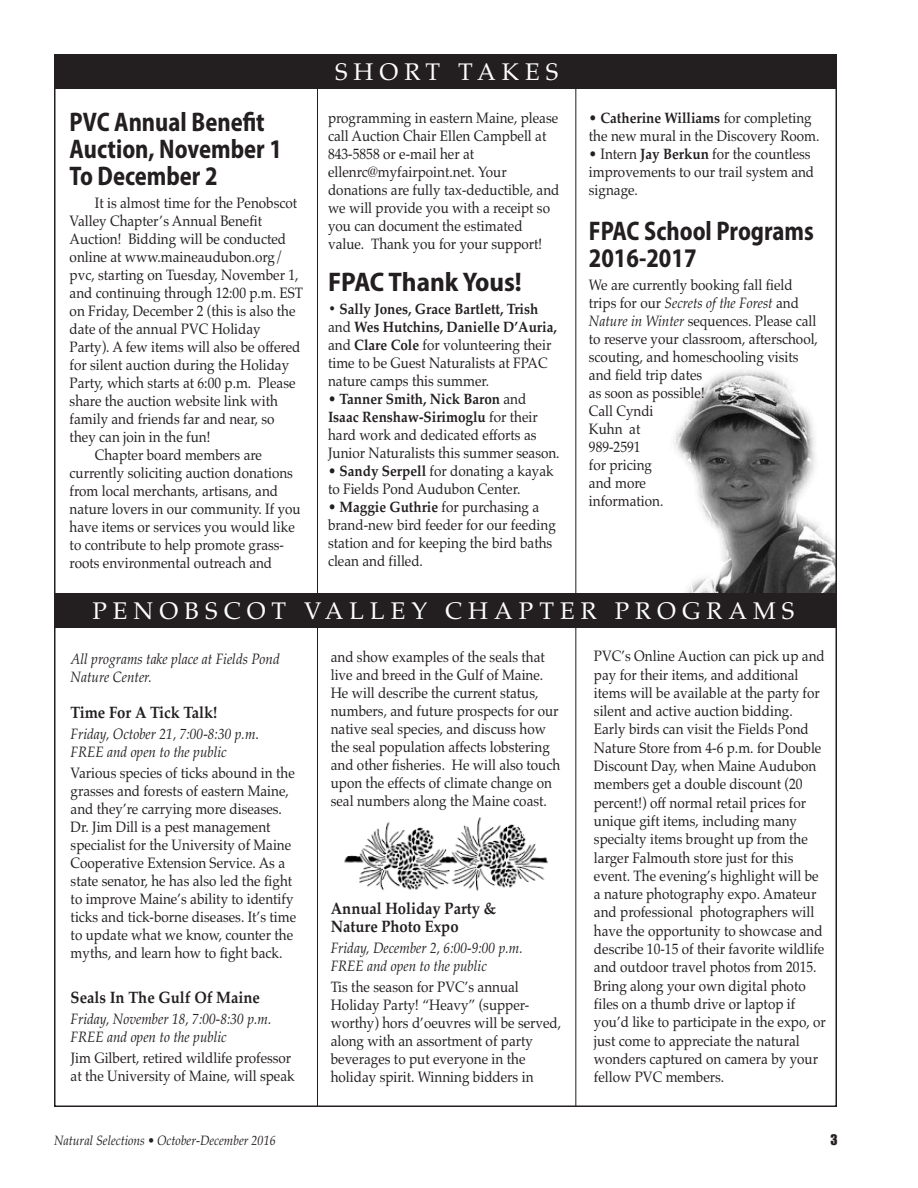
<style>
.page{position:relative;width:918px;height:1188px;background:#fff}
.page>*{position:absolute;margin:0;border:0;box-sizing:border-box;transform-origin:0 0}
.t1{font:700 semi-condensed 27px/27px "Myriad Pro";color:#231f20;scale:.9 1}
.t2{font:700 semi-condensed 27px "Myriad Pro";color:#231f20}
.t3{font:24px "Palatino";letter-spacing:.25em;color:#fff}
.t4{font:700 16.5px/18px "Palatino";color:#231f20;scale:.9 1}
.t5{font:15px/18px "Palatino";color:#231f20;scale:.9 1}
.t6{font:italic 15px/18px "Palatino";color:#231f20;scale:.9 1}
.t7{font:italic 13.5px "Palatino";color:#231f20;scale:.9 1}
.t8{font:13.5px "Impact";color:#231f20}
.s1{font-weight:700}
.s2{font-style:italic}
.s3{font-style:normal}
</style>
<div class="page">
<img style="left:674px;top:370px;width:160px;height:223px">
<hr style="left:576px;top:85px;width:1px;height:1022px;background:#231f20">
<div style="left:54px;top:54px;width:783px;height:35px;background:#231f20"></div>
<hr style="left:317px;top:84px;width:1px;height:1023px;background:#231f20">
<div style="left:54px;top:593px;width:783px;height:35px;background:#231f20"></div>
<img style="left:344px;top:817px;width:204px;height:74px">
<h1 class="t1" style="left:70px;top:111px;width:237px">PVC Annual Benefit<br>Auction, November 1<br>To December 2</h1>
<p class="t5" style="left:95px;top:193px;width:226px">It is almost time for the Penobscot</p>
<p class="t5" style="left:70px;top:211px;width:215px">Valley Chapter’s Annual Benefit</p>
<p class="t5" style="left:70px;top:229px;width:242px">Auction! Bidding will be conducted</p>
<p class="t5" style="left:70px;top:247px;width:239px">online at www.maineaudubon.org/</p>
<p class="t5" style="left:70px;top:265px;width:256px">pvc, starting on Tuesday, November 1,</p>
<p class="t5" style="left:70px;top:283px;width:261px">and continuing through 12:00 p.m. EST</p>
<p class="t5" style="left:70px;top:301px;width:252px">on Friday, December 2 (this is also the</p>
<p class="t5" style="left:70px;top:319px;width:214px">date of the annual PVC Holiday</p>
<p class="t5" style="left:70px;top:337px;width:258px">Party). A few items will also be offered</p>
<p class="t5" style="left:70px;top:355px;width:245px">for silent auction during the Holiday</p>
<p class="t5" style="left:70px;top:373px;width:253px">Party, which starts at 6:00 p.m. Please</p>
<p class="t5" style="left:70px;top:391px;width:233px">share the auction website link with</p>
<p class="t5" style="left:70px;top:409px;width:229px">family and friends far and near, so</p>
<p class="t5" style="left:70px;top:427px;width:158px">they can join in the fun!</p>
<p class="t5" style="left:95px;top:445px;width:187px">Chapter board members are</p>
<p class="t5" style="left:70px;top:463px;width:250px">currently soliciting auction donations</p>
<p class="t5" style="left:70px;top:481px;width:233px">from local merchants, artisans, and</p>
<p class="t5" style="left:70px;top:499px;width:258px">nature lovers in our community. If you</p>
<p class="t5" style="left:70px;top:517px;width:252px">have items or services you would like</p>
<p class="t5" style="left:70px;top:535px;width:240px">to contribute to help promote grass-</p>
<p class="t5" style="left:70px;top:553px;width:227px">roots environmental outreach and</p>
<h2 class="t3" style="left:335px;top:57px;width:225px">SHORT TAKES</h2>
<p class="t5" style="left:328px;top:109px;width:259px">programming in eastern Maine, please call Auction Chair Ellen Campbell at 843-5858 or e-mail her at ellenrc@myfairpoint.net. Your donations are fully tax-deductible, and we will provide you with a receipt so you can document the estimated value. Thank you for your support!</p>
<h1 class="t2" style="left:328px;top:272px;width:195px">FPAC Thank Yous!</h1>
<p class="t5" style="left:328px;top:299px;width:256px"><span class="s1">• Sally Jones, Grace Bartlett, Trish </span>and <span class="s1">Wes Hutchins, Danielle D’Auria, </span>and <span class="s1">Clare Cole</span> for volunteering their time to be Guest Naturalists at FPAC nature camps this summer.</p>
<p class="t5" style="left:328px;top:389px;width:259px">• <span class="s1">Tanner Smith, Nick Baron</span> and <span class="s1">Isaac Renshaw-Sirimoglu</span> for their hard work and dedicated efforts as Junior Naturalists this summer season.</p>
<p class="t5" style="left:328px;top:461px;width:252px">• <span class="s1">Sandy Serpell</span> for donating a kayak to Fields Pond Audubon Center.</p>
<p class="t5" style="left:328px;top:497px;width:255px">• <span class="s1">Maggie Guthrie</span> for purchasing a brand-new bird feeder for our feeding station and for keeping the bird baths clean and filled.</p>
<p class="t5" style="left:589px;top:109px;width:258px">• <span class="s1">Catherine Williams</span> for completing the new mural in the Discovery Room.</p>
<p class="t5" style="left:589px;top:145px;width:252px">• Intern <span class="s1">Jay Berkun</span> for the countless improvements to our trail system and signage.</p>
<h1 class="t1" style="left:589px;top:220px;width:252px">FPAC School Programs<br>2016-2017</h1>
<p class="t5" style="left:589px;top:275px;width:256px">We are currently booking fall field trips for our <span class="s2">Secrets of the Forest</span> and<br><span class="s2">Nature in Winter</span> sequences. Please call to reserve your classroom, afterschool, scouting, and homeschooling visits and field trip dates<br>as soon as possible!<br>Call Cyndi<br>Kuhn at<br>989-2591<br>for pricing<br>and more<br>information.</p>
<h2 class="t3" style="left:92px;top:597px;width:703px">PENOBSCOT VALLEY CHAPTER PROGRAMS</h2>
<p class="t6" style="left:71px;top:649px;width:234px">All programs take place at Fields Pond<br>Nature Center.</p>
<p class="t4" style="left:71px;top:703px;width:164px">Time For A Tick Talk!</p>
<p class="t6" style="left:71px;top:724px;width:211px">Friday, October 21, 7:00-8:30 p.m<span class="s3">.<br></span>FREE and open to the public</p>
<p class="t5" style="left:71px;top:763px;width:252px">Various species of ticks abound in the grasses and forests of eastern Maine, and they’re carrying more diseases.<br>Dr. Jim Dill is a pest management specialist for the University of Maine Cooperative Extension Service. As a state senator, he has also led the fight to improve Maine’s ability to identify ticks and tick-borne diseases. It’s time to update what we know, counter the myths, and learn how to fight back.</p>
<p class="t4" style="left:71px;top:988px;width:212px">Seals In The Gulf Of Maine</p>
<p class="t6" style="left:71px;top:1009px;width:225px">Friday, November 18, 7:00-8:30 p.m.<br>FREE and open to the public</p>
<p class="t5" style="left:71px;top:1048px;width:250px">Jim Gilbert, retired wildlife professor at the University of Maine, will speak</p>
<p class="t5" style="left:331px;top:648px;width:256px">and show examples of the seals that live and breed in the Gulf of Maine.<br>He will describe the current status, numbers, and future prospects for our native seal species, and discuss how the seal population affects lobstering and other fisheries. He will also touch upon the effects of climate change on seal numbers along the Maine coast.</p>
<p class="t4" style="left:331px;top:899px;width:185px">Annual Holiday Party &amp;<br>Nature Photo Expo</p>
<p class="t6" style="left:331px;top:939px;width:215px">Friday, December 2, 6:00-9:00 p.m.<br>FREE and open to the public</p>
<p class="t5" style="left:331px;top:978px;width:258px">Tis the season for PVC’s annual Holiday Party! “Heavy” (supper&shy;worthy) hors d’oeuvres will be served, along with an assortment of party beverages to put everyone in the holiday spirit. Winning bidders in</p>
<p class="t5" style="left:594px;top:647px;width:259px">PVC’s Online Auction can pick up and pay for their items, and additional items will be available at the party for silent and active auction bidding.<br>Early birds can visit the Fields Pond Nature Store from 4-6 p.m. for Double Discount Day, when Maine Audubon members get a double discount (20 percent!) off normal retail prices for unique gift items, including many specialty items brought up from the larger Falmouth store just for this event. The evening’s highlight will be a nature photography expo. Amateur and professional photographers will have the opportunity to showcase and describe 10-15 of their favorite wildlife and outdoor travel photos from 2015.<br>Bring along your own digital photo files on a thumb drive or laptop if you’d like to participate in the expo, or just come to appreciate the natural wonders captured on camera by your fellow PVC members.</p>
<p class="t7" style="left:54px;top:1133px;width:248px">Natural Selections • October-December 2016</p>
<p class="t8" style="left:831px;top:1133px;width:9px">3</p>
</div>
